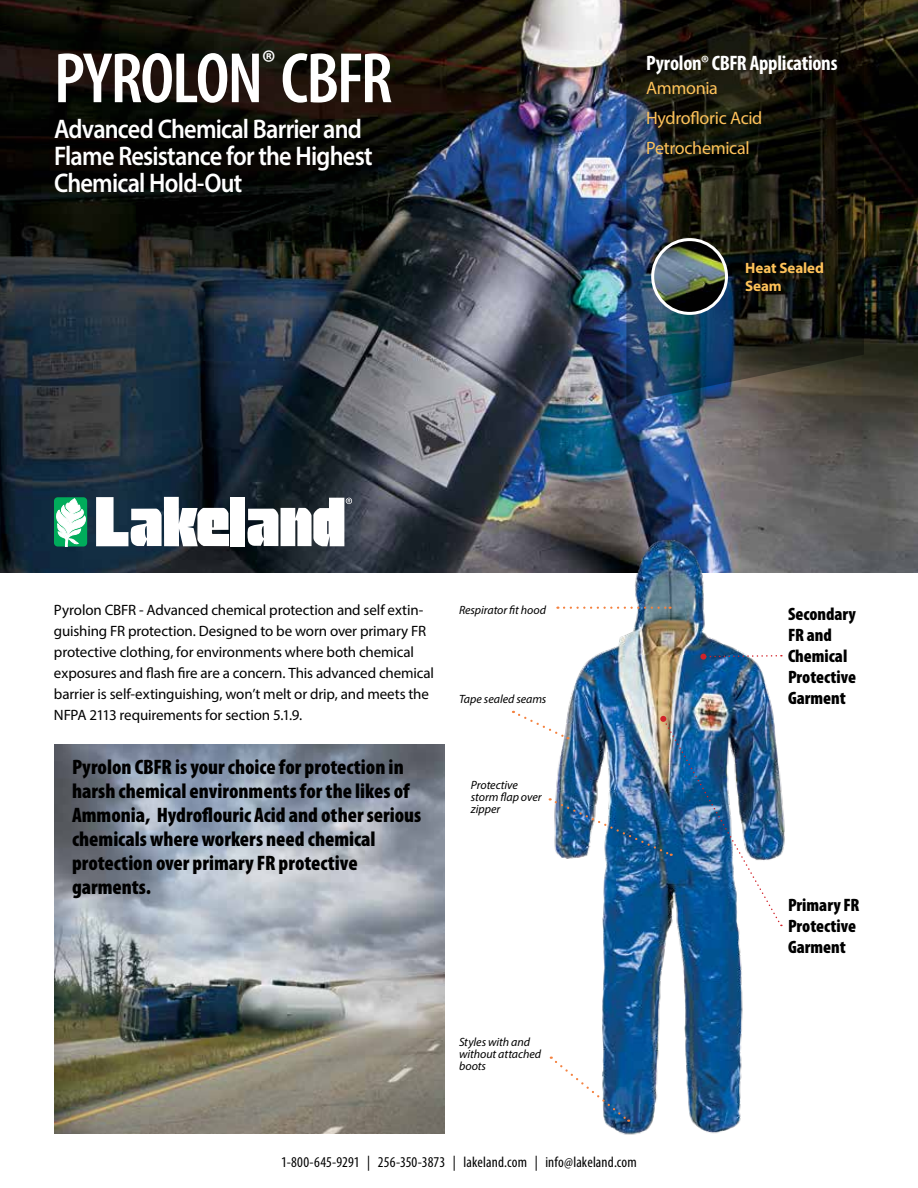
<style>
.page{position:relative;width:918px;height:1188px;background:#fff}
.page>*{position:absolute;margin:0;border:0;box-sizing:border-box;transform-origin:0 0}
.t1{font:600 condensed 72px "Myriad Pro";letter-spacing:-.03em;color:#fff}
.t2{font:600 27px/27px "Myriad Pro";letter-spacing:-.03em;color:#fff;scale:.9 1}
.t3{font:900 condensed 21px/24px "Myriad Pro";color:#000}
.t4{font:700 condensed 21px "Myriad Pro";letter-spacing:-.01em;color:#fff}
.t5{font:900 condensed 18px/21px "Myriad Pro";color:#000}
.t6{font:18px/30px "Myriad Pro";letter-spacing:-.02em;color:#fec25a}
.t7{font:15px/21px "Myriad Pro";letter-spacing:-.01em;color:#000}
.t8{font:condensed 15px "Myriad Pro";letter-spacing:.01em;color:#000}
.t9{font:700 15px/18px "Myriad Pro";letter-spacing:-.005em;color:#fec25a}
.t10{font:italic 12px/12px "Myriad Pro";letter-spacing:-.005em;color:#000}
</style>
<div class="page">
<img style="left:0;top:0;width:918px;height:573px">
<img style="left:54px;top:744px;width:391px;height:390px">
<img style="left:547px;top:534px;width:245px;height:601px">
<img style="left:626px;top:0;width:238px;height:403px">
<img style="left:653px;top:240px;width:74px;height:73px;border-radius:37px">
<div style="left:651px;top:238px;width:77px;height:77px;border:3px solid #fff;border-radius:50%"></div>
<svg style="left:96px;top:497px;width:133px;height:50px"></svg>
<div style="left:230px;top:497px;width:15px;height:49px;background:#fff"></div>
<div style="left:54px;top:497px;width:33px;height:50px;background:#00ac5b;border-radius:4px"></div>
<svg style="left:56px;top:498px;width:30px;height:49px"></svg>
<svg style="left:247px;top:498px;width:105px;height:49px"></svg>
<svg style="left:564px;top:607px;width:107px;height:2px"></svg>
<svg style="left:551px;top:1057px;width:78px;height:65px"></svg>
<svg style="left:700px;top:654px;width:82px;height:6px"></svg>
<img style="left:513px;top:711px;width:269px;height:215px">
<h1 class="t1" style="left:54px;top:34px;width:340px">PYROLON<sup>®</sup> CBFR</h1>
<h2 class="t2" style="left:54px;top:115px;width:356px">Advanced Chemical Barrier and<br>Flame Resistance for the Highest<br>Chemical Hold-Out</h2>
<h3 class="t4" style="left:646px;top:50px;width:193px">Pyrolon® CBFR Applications</h3>
<p class="t6" style="left:646px;top:73px;width:118px">Ammonia<br>Hydrofloric Acid<br>Petrochemical</p>
<p class="t9" style="left:745px;top:259px;width:81px">Heat Sealed<br>Seam</p>
<p class="t7" style="left:54px;top:599px;width:382px">Pyrolon CBFR - Advanced chemical protection and self extin&shy;guishing FR protection. Designed to be worn over primary FR protective clothing, for environments where both chemical exposures and flash fire are a concern. This advanced chemical barrier is self-extinguishing, won’t melt or drip, and meets the NFPA 2113 requirements for section 5.1.9.</p>
<h3 class="t3" style="left:72px;top:755px;width:351px">Pyrolon CBFR is your choice for protection in harsh chemical environments for the likes of Ammonia, Hydroflouric Acid and other serious chemicals where workers need chemical protection over primary FR protective garments.</h3>
<p class="t10" style="left:459px;top:604px;width:89px">Respirator fit hood</p>
<p class="t10" style="left:459px;top:693px;width:89px">Tape sealed seams</p>
<p class="t10" style="left:471px;top:779px;width:72px">Protective storm flap over zipper</p>
<p class="t10" style="left:459px;top:1036px;width:84px">Styles with and without attached boots</p>
<p class="t8" style="left:281px;top:1153px;width:357px">1-800-645-9291 | 256-350-3873 | lakeland.com | info@lakeland.com</p>
<p class="t5" style="left:788px;top:603px;width:69px">Secondary<br>FR and<br>Chemical<br>Protective<br>Garment</p>
<p class="t5" style="left:788px;top:894px;width:73px">Primary FR<br>Protective<br>Garment</p>
</div>
